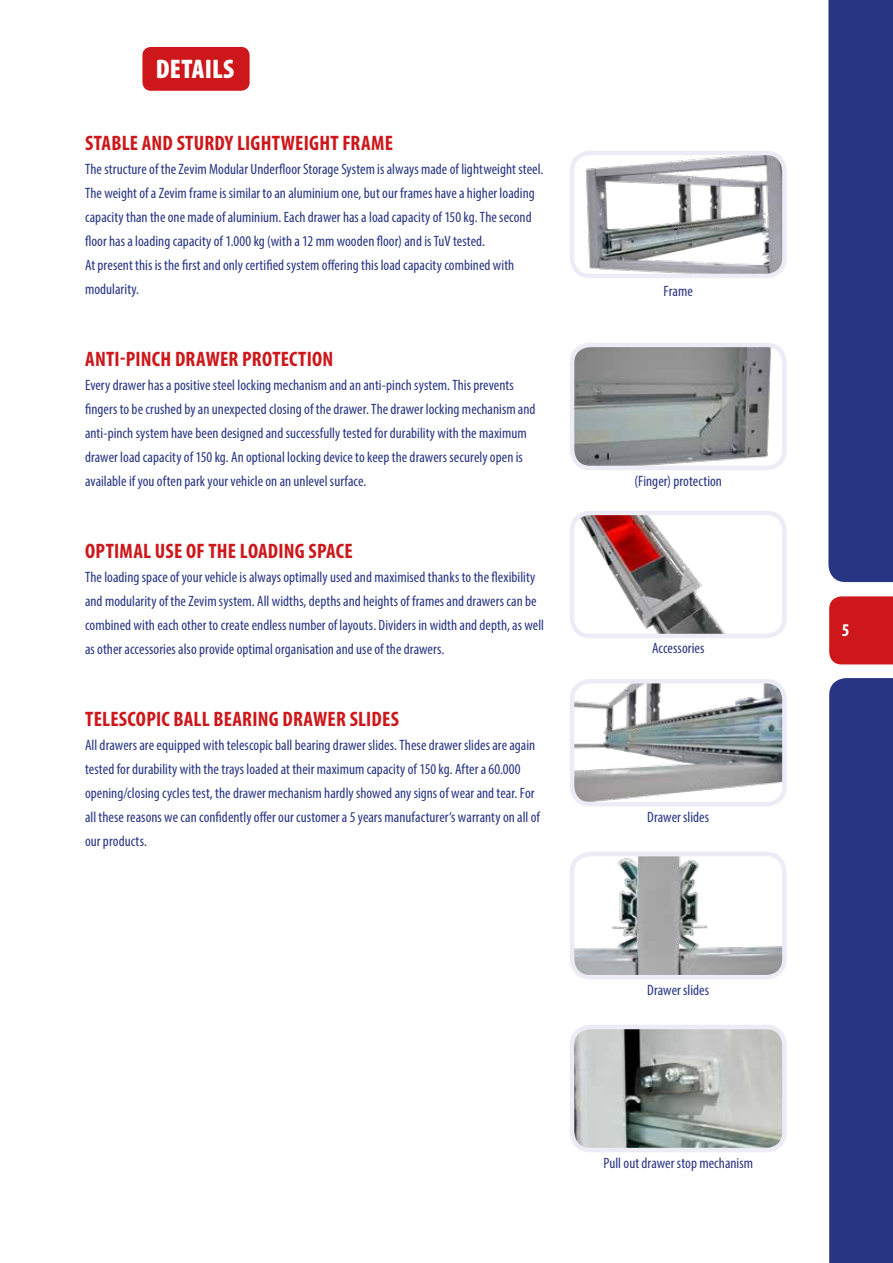
<style>
.page{position:relative;width:893px;height:1263px;background:#fff}
.page>*{position:absolute;margin:0;border:0;box-sizing:border-box;transform-origin:0 0}
.t1{font:900 condensed 27px "Myriad Pro";letter-spacing:.01em;color:#fff}
.t2{font:700 condensed 21px "Myriad Pro";letter-spacing:.01em;color:#cd171a}
.t3{font:700 condensed 18px "Myriad Pro";color:#fff}
.t4{font:condensed 15px/24px "Myriad Pro";letter-spacing:.005em;color:#283583}
</style>
<div class="page">
<div style="left:829px;top:596px;width:64px;height:68px;background:#cd171a"></div>
<img style="left:585px;top:156px;width:197px;height:117px">
<div style="left:570px;top:151px;width:217px;height:127px;border:4px solid #edecf6;border-radius:18px"></div>
<img style="left:575px;top:857px;width:207px;height:117px">
<div style="left:570px;top:852px;width:217px;height:127px;border:4px solid #edecf6;border-radius:18px"></div>
<img style="left:575px;top:1030px;width:207px;height:117px">
<div style="left:570px;top:1025px;width:217px;height:127px;border:4px solid #edecf6;border-radius:18px"></div>
<img style="left:575px;top:684px;width:207px;height:117px">
<div style="left:570px;top:679px;width:217px;height:127px;border:4px solid #edecf6;border-radius:18px"></div>
<img style="left:575px;top:348px;width:207px;height:117px">
<div style="left:570px;top:343px;width:217px;height:127px;border:4px solid #edecf6;border-radius:18px"></div>
<img style="left:575px;top:516px;width:207px;height:117px">
<div style="left:570px;top:511px;width:217px;height:127px;border:4px solid #edecf6;border-radius:18px"></div>
<div style="left:142px;top:47px;width:108px;height:44px;background:#cd171a;border-radius:9px"></div>
<div style="left:828px;top:0;width:65px;height:582px;background:#283583"></div>
<div style="left:829px;top:678px;width:64px;height:585px;background:#283583"></div>
<h1 class="t1" style="left:156px;top:52px;width:80px">DETAILS</h1>
<h2 class="t2" style="left:85px;top:130px;width:309px">STABLE AND STURDY LIGHTWEIGHT FRAME</h2>
<p class="t4" style="left:85px;top:157px;width:460px">The structure of the Zevim Modular Underfloor Storage System is always made of lightweight steel.<br>The weight of a Zevim frame is similar to an aluminium one, but our frames have a higher loading capacity than the one made of aluminium. Each drawer has a load capacity of 150 kg. The second floor has a loading capacity of 1.000 kg (with a 12 mm wooden floor) and is TuV tested.<br>At present this is the first and only certified system offering this load capacity combined with modularity.</p>
<h2 class="t2" style="left:85px;top:346px;width:250px">ANTI-PINCH DRAWER PROTECTION</h2>
<p class="t4" style="left:85px;top:373px;width:452px">Every drawer has a positive steel locking mechanism and an anti-pinch system. This prevents fingers to be crushed by an unexpected closing of the drawer. The drawer locking mechanism and anti-pinch system have been designed and successfully tested for durability with the maximum drawer load capacity of 150 kg. An optional locking device to keep the drawers securely open is available if you often park your vehicle on an unlevel surface.</p>
<h2 class="t2" style="left:85px;top:538px;width:269px">OPTIMAL USE OF THE LOADING SPACE</h2>
<p class="t4" style="left:85px;top:565px;width:461px">The loading space of your vehicle is always optimally used and maximised thanks to the flexibility and modularity of the Zevim system. All widths, depths and heights of frames and drawers can be combined with each other to create endless number of layouts. Dividers in width and depth, as well as other accessories also provide optimal organisation and use of the drawers.</p>
<h2 class="t2" style="left:85px;top:706px;width:315px">TELESCOPIC BALL BEARING DRAWER SLIDES</h2>
<p class="t4" style="left:85px;top:733px;width:456px">All drawers are equipped with telescopic ball bearing drawer slides. These drawer slides are again tested for durability with the trays loaded at their maximum capacity of 150 kg. After a 60.000 opening/closing cycles test, the drawer mechanism hardly showed any signs of wear and tear. For all these reasons we can confidently offer our customer a 5 years manufacturer‘s warranty on all of our products.</p>
<p class="t4" style="left:664px;top:279px;width:31px">Frame</p>
<p class="t4" style="left:634px;top:469px;width:89px">(Finger) protection</p>
<p class="t4" style="left:652px;top:636px;width:54px">Accessories</p>
<p class="t4" style="left:647px;top:804px;width:63px">Drawer slides</p>
<p class="t4" style="left:647px;top:978px;width:63px">Drawer slides</p>
<p class="t4" style="left:603px;top:1151px;width:151px">Pull out drawer stop mechanism</p>
<p class="t3" style="left:842px;top:618px;width:9px">5</p>
</div>
